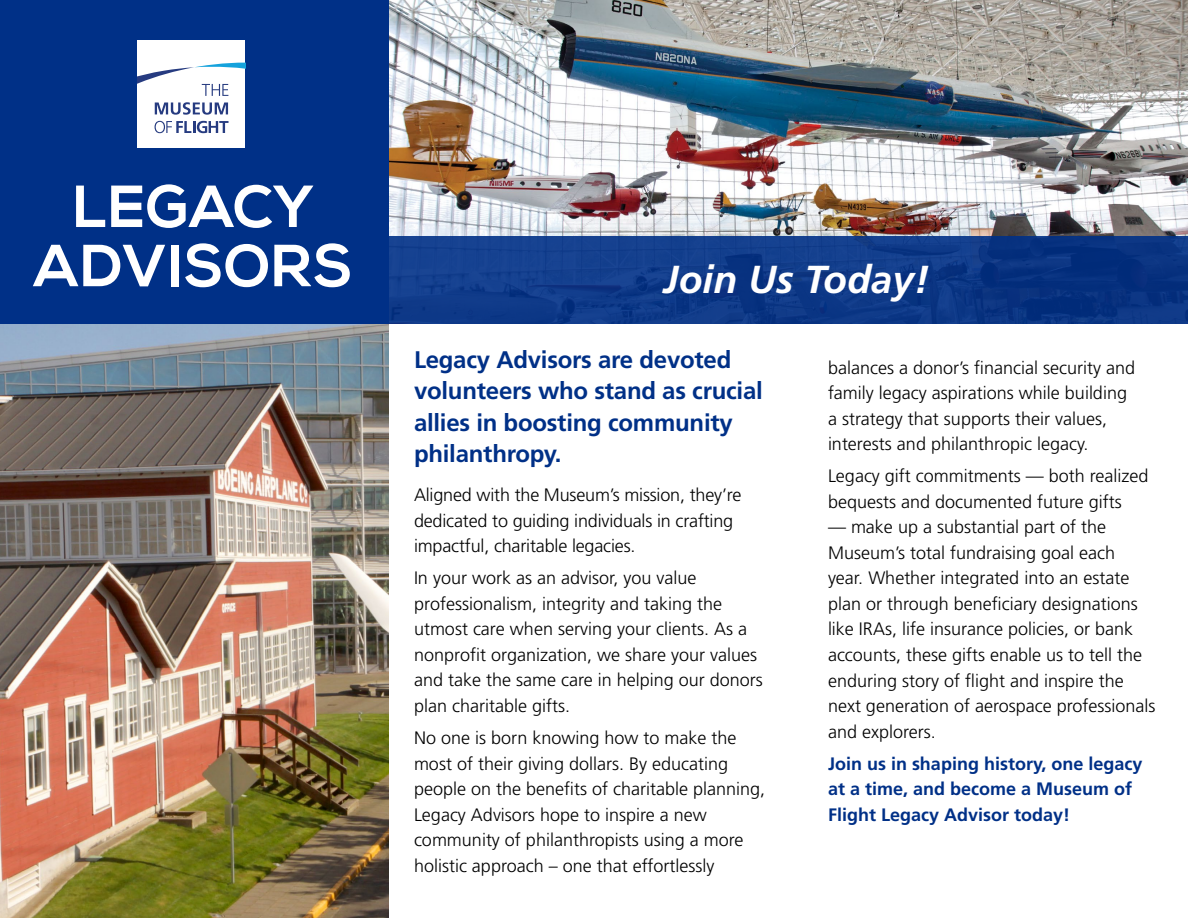
<style>
.page{position:relative;width:1188px;height:918px;background:#fff}
.page>*{position:absolute;margin:0;border:0;box-sizing:border-box;transform-origin:0 0}
.t1{font:700 59.25px/59.2px "Nexa";letter-spacing:.01em;color:#fff;text-align:center}
.t2{font:italic 700 39px "Frutiger LT Std";color:#fff}
.t3{font:700 24px/31.5px "Frutiger LT Std";letter-spacing:-.01em;color:#003087}
.t4{font:300 18px/25.5px "Frutiger LT Std";color:#000}
.t5{font:700 18px/25.5px "Frutiger LT Std";color:#003087}
</style>
<div class="page">
<img style="left:389px;top:0;width:799px;height:236px">
<div style="left:389px;top:236px;width:799px;height:88px;background:linear-gradient(to right,#15408f,#07317f)"></div>
<div style="left:0;top:0;width:389px;height:324px;background:#003087"></div>
<div style="left:137px;top:40px;width:108px;height:108px;background:#fff"></div>
<svg style="left:155px;top:121px;width:74px;height:12px"></svg>
<svg style="left:137px;top:62px;width:108px;height:53px"></svg>
<img style="left:0;top:324px;width:389px;height:594px">
<h1 class="t1" style="left:34px;top:179px;width:320px">LEGACY<br>ADVISORS</h1>
<h2 class="t2" style="left:664px;top:256px;width:267px">Join Us Today!</h2>
<h3 class="t3" style="left:414px;top:344px;width:350px">Legacy Advisors are devoted volunteers who stand as crucial allies in boosting community philanthropy.</h3>
<p class="t4" style="left:414px;top:482px;width:329px">Aligned with the Museum’s mission, they’re dedicated to guiding individuals in crafting impactful, charitable legacies.</p>
<p class="t4" style="left:414px;top:566px;width:350px">In your work as an advisor, you value professionalism, integrity and taking the utmost care when serving your clients. As a nonprofit organization, we share your values and take the same care in helping our donors plan charitable gifts.</p>
<p class="t4" style="left:414px;top:726px;width:353px">No one is born knowing how to make the most of their giving dollars. By educating people on the benefits of charitable planning, Legacy Advisors hope to inspire a new community of philanthropists using a more holistic approach – one that effortlessly</p>
<p class="t4" style="left:828px;top:355px;width:309px">balances a donor’s financial security and family legacy aspirations while building a strategy that supports their values, interests and philanthropic legacy.</p>
<p class="t4" style="left:828px;top:464px;width:322px">Legacy gift commitments — both realized bequests and documented future gifts</p>
<p class="t4" style="left:828px;top:515px;width:329px">— make up a substantial part of the Museum’s total fundraising goal each<br>year. Whether integrated into an estate plan or through beneficiary designations like IRAs, life insurance policies, or bank accounts, these gifts enable us to tell the enduring story of flight and inspire the next generation of aerospace professionals and explorers.</p>
<p class="t5" style="left:828px;top:751px;width:316px">Join us in shaping history, one legacy at a time, and become a Museum of<br>Flight Legacy Advisor today!</p>
</div>
